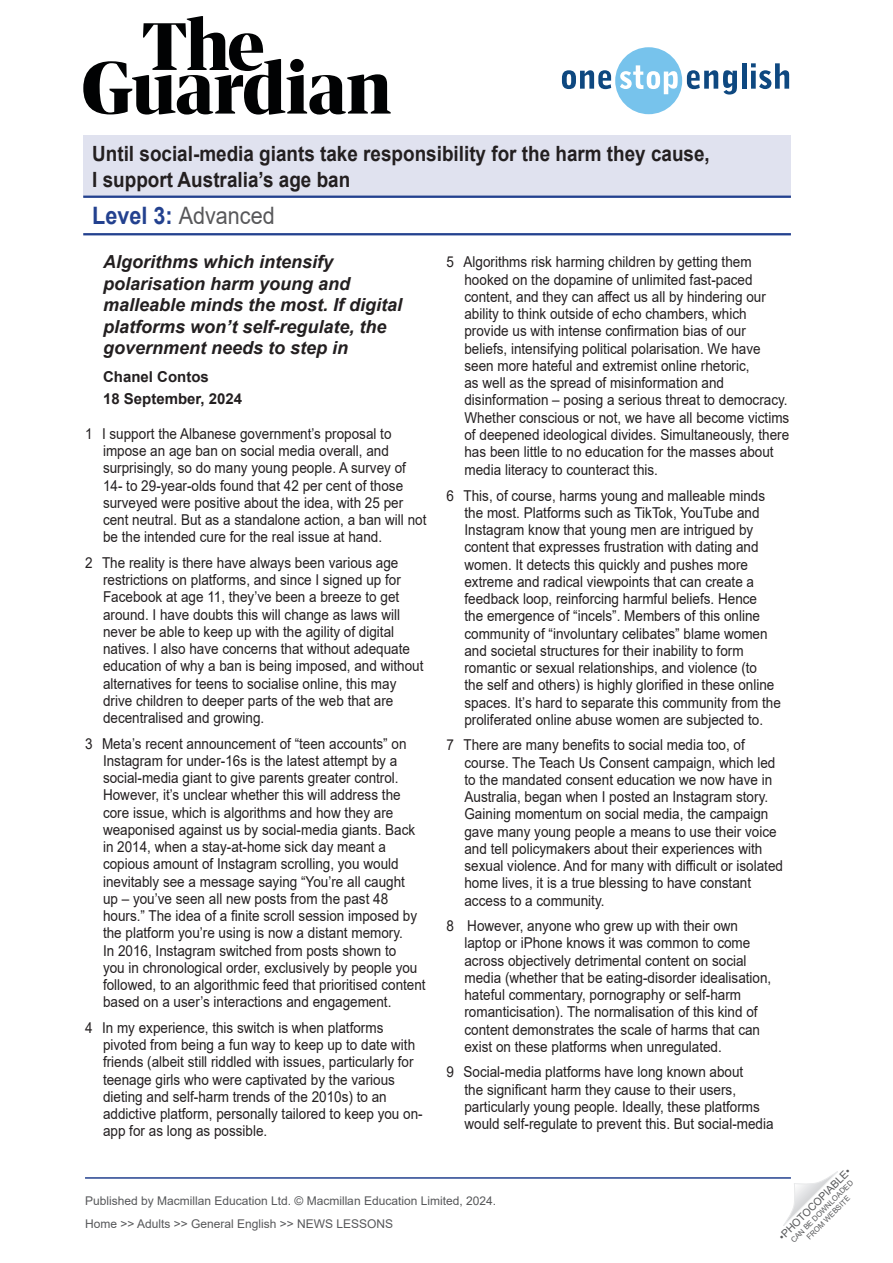
<style>
.page{position:relative;width:893px;height:1263px;background:#fff}
.page>*{position:absolute;margin:0;border:0;box-sizing:border-box;transform-origin:0 0}
.t1{font:24px "Arial";color:#58585a;scale:.9 1}
.t2{font:700 21px/25.2px "Arial";color:#231f20;scale:.9 1}
.t3{font:italic 700 18px/21.6px "Arial";color:#231f20}
.t4{font:15px/17.2px "Arial";color:#231f20;scale:.9 1}
.t5{font:700 15px/21.6px "Arial";color:#231f20}
.t6{font:12px/23px "Arial";color:#57585a}
.t7{font:10.5px "Arial";color:#57585a}
.t8{font:7.5px/9px "Arial";color:#57585a;text-align:center}
.s1{font-weight:700;color:#23418f}
</style>
<div class="page">
<svg style="left:783px;top:1171px;width:55px;height:55px"></svg>
<svg style="left:83px;top:16px;width:308px;height:99px"></svg>
<svg style="left:562px;top:47px;width:175px;height:67px"></svg>
<hr style="left:742px;top:63px;width:4px;height:26px;background:#0e4880">
<svg style="left:751px;top:63px;width:38px;height:26px"></svg>
<hr style="left:85px;top:1177px;width:706px;height:2px;background:#23418f">
<hr style="left:83px;top:233px;width:708px;height:2px;background:#23418f">
<div style="left:83px;top:136px;width:708px;height:61px;background:#e0e2ef"></div>
<hr style="left:83px;top:196px;width:708px;height:2px;background:#23418f">
<h2 class="t2" style="left:92px;top:142px;width:688px">Until social-media giants take responsibility for the harm they cause,<br>I support Australia’s age ban</h2>
<h1 class="t1" style="left:92px;top:199px;width:204px"><span class="s1">Level 3:</span> Advanced</h1>
<p class="t3" style="left:103px;top:252px;width:301px">Algorithms which intensify polarisation harm young and malleable minds the most. If digital platforms won’t self-regulate, the government needs to step in</p>
<p class="t5" style="left:103px;top:366px;width:141px">Chanel Contos<br>18 September, 2024</p>
<p class="t4" style="left:103px;top:425px;width:361px;text-indent:-18px">1 I support the Albanese government’s proposal to impose an age ban on social media overall, and surprisingly, so do many young people. A survey of 14- to 29-year-olds found that 42 per cent of those surveyed were positive about the idea, with 25 per cent neutral. But as a standalone action, a ban will not be the intended cure for the real issue at hand.</p>
<p class="t4" style="left:103px;top:554px;width:358px;text-indent:-18px">2 The reality is there have always been various age restrictions on platforms, and since I signed up for Facebook at age 11, they’ve been a breeze to get around. I have doubts this will change as laws will never be able to keep up with the agility of digital natives. I also have concerns that without adequate education of why a ban is being imposed, and without alternatives for teens to socialise online, this may drive children to deeper parts of the web that are decentralised and growing.</p>
<p class="t4" style="left:103px;top:735px;width:360px;text-indent:-18px">3 Meta’s recent announcement of “teen accounts” on Instagram for under-16s is the latest attempt by a social-media giant to give parents greater control.<br>However, it’s unclear whether this will address the core issue, which is algorithms and how they are weaponised against us by social-media giants. Back in 2014, when a stay-at-home sick day meant a copious amount of Instagram scrolling, you would inevitably see a message saying “You’re all caught<br>up – you’ve seen all new posts from the past 48 hours.” The idea of a finite scroll session imposed by the platform you’re using is now a distant memory.<br>In 2016, Instagram switched from posts shown to<br>you in chronological order, exclusively by people you followed, to an algorithmic feed that prioritised content based on a user’s interactions and engagement.</p>
<p class="t4" style="left:103px;top:1019px;width:357px;text-indent:-18px">4 In my experience, this switch is when platforms pivoted from being a fun way to keep up to date with friends (albeit still riddled with issues, particularly for teenage girls who were captivated by the various dieting and self-harm trends of the 2010s) to an addictive platform, personally tailored to keep you on&shy;app for as long as possible.</p>
<p class="t4" style="left:464px;top:253px;width:362px;text-indent:-18px">5 Algorithms risk harming children by getting them hooked on the dopamine of unlimited fast-paced content, and they can affect us all by hindering our ability to think outside of echo chambers, which provide us with intense confirmation bias of our beliefs, intensifying political polarisation. We have seen more hateful and extremist online rhetoric,<br>as well as the spread of misinformation and disinformation – posing a serious threat to democracy.<br>Whether conscious or not, we have all become victims of deepened ideological divides. Simultaneously, there has been little to no education for the masses about media literacy to counteract this.</p>
<p class="t4" style="left:464px;top:486px;width:353px;text-indent:-18px">6 This, of course, harms young and malleable minds the most. Platforms such as TikTok, YouTube and Instagram know that young men are intrigued by content that expresses frustration with dating and women. It detects this quickly and pushes more extreme and radical viewpoints that can create a feedback loop, reinforcing harmful beliefs. Hence<br>the emergence of “incels”. Members of this online community of “involuntary celibates” blame women and societal structures for their inability to form romantic or sexual relationships, and violence (to<br>the self and others) is highly glorified in these online spaces. It’s hard to separate this community from the proliferated online abuse women are subjected to.</p>
<p class="t4" style="left:464px;top:736px;width:355px;text-indent:-18px">7 There are many benefits to social media too, of course. The Teach Us Consent campaign, which led to the mandated consent education we now have in Australia, began when I posted an Instagram story.<br>Gaining momentum on social media, the campaign gave many young people a means to use their voice and tell policymakers about their experiences with sexual violence. And for many with difficult or isolated home lives, it is a true blessing to have constant access to a community.</p>
<p class="t4" style="left:464px;top:917px;width:342px;text-indent:-18px">8 However, anyone who grew up with their own laptop or iPhone knows it was common to come across objectively detrimental content on social media (whether that be eating-disorder idealisation, hateful commentary, pornography or self-harm romanticisation). The normalisation of this kind of content demonstrates the scale of harms that can exist on these platforms when unregulated.</p>
<p class="t4" style="left:464px;top:1063px;width:345px;text-indent:-18px">9 Social-media platforms have long known about<br>the significant harm they cause to their users, particularly young people. Ideally, these platforms would self-regulate to prevent this. But social-media</p>
<p class="t6" style="left:85px;top:1189px;width:413px">Published by Macmillan Education Ltd. © Macmillan Education Limited, 2024.<br>Home &gt;&gt; Adults &gt;&gt; General English &gt;&gt; NEWS LESSONS</p>
<p class="t7" style="left:775px;top:1233px;width:99px;rotate:-45deg">•PHOTOCOPIABLE•</p>
<p class="t8" style="left:789px;top:1238px;width:86px;rotate:-45deg">CAN BE DOWNLOADED<br>FROM WEBSITE</p>
</div>
